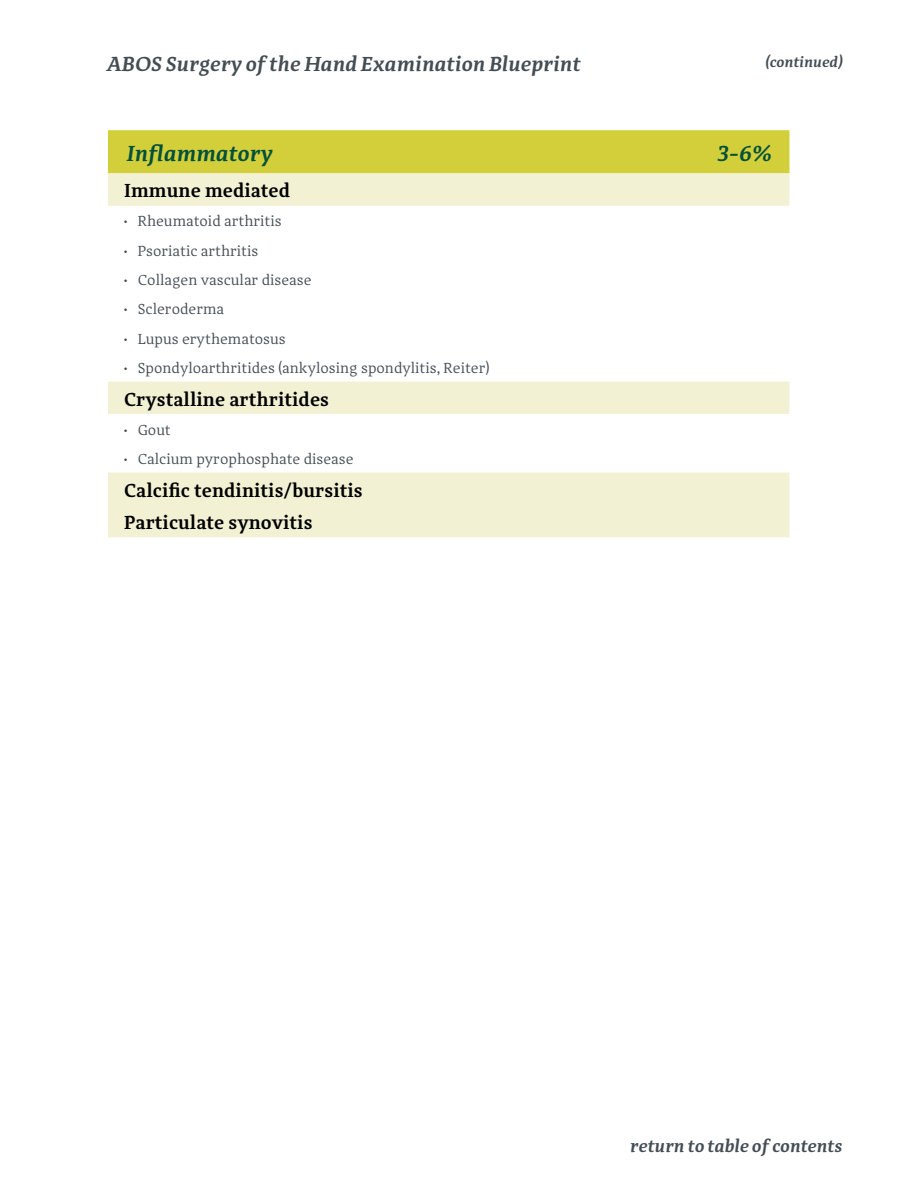
<style>
.page{position:relative;width:918px;height:1188px;background:#fff}
.page>*{position:absolute;margin:0;border:0;box-sizing:border-box;transform-origin:0 0}
.t1{font:italic 600 22.5px "Adagio Serif";color:#03513a}
.t2{font:italic 600 21px "Adagio Serif";color:#444d54}
.t3{font:600 19.5px/32.4px "Adagio Serif";color:#000}
.t4{font:italic 600 18px "Adagio Serif";color:#444d54}
.t5{font:15px "Adagio Serif";color:#444d54}
.t6{font:italic 600 15px "Adagio Serif";color:#444d54}
</style>
<div class="page">
<div style="left:108px;top:130px;width:681px;height:43px;background:#d3cf3a"></div>
<svg style="left:108px;top:173px;width:681px;height:364px"></svg>
<h2 class="t2" style="left:108px;top:51px;width:475px">ABOS Surgery of the Hand Examination Blueprint</h2>
<p class="t6" style="left:766px;top:52px;width:79px">(continued)</p>
<h1 class="t1" style="left:128px;top:139px;width:148px">Inflammatory</h1>
<h1 class="t1" style="left:718px;top:139px;width:56px">3-6%</h1>
<h3 class="t3" style="left:124px;top:175px;width:167px">Immune mediated</h3>
<p class="t5" style="left:124px;top:212px;width:159px">• Rheumatoid arthritis</p>
<p class="t5" style="left:124px;top:241px;width:136px">• Psoriatic arthritis</p>
<p class="t5" style="left:124px;top:271px;width:189px">• Collagen vascular disease</p>
<p class="t5" style="left:124px;top:300px;width:101px">• Scleroderma</p>
<p class="t5" style="left:124px;top:329px;width:163px">• Lupus erythematosus</p>
<p class="t5" style="left:124px;top:359px;width:367px">• Spondyloarthritides (ankylosing spondylitis, Reiter)</p>
<h3 class="t3" style="left:124px;top:383px;width:206px">Crystalline arthritides</h3>
<p class="t5" style="left:124px;top:420px;width:48px">• Gout</p>
<p class="t5" style="left:124px;top:450px;width:231px">• Calcium pyrophosphate disease</p>
<h3 class="t3" style="left:124px;top:474px;width:240px">Calcific tendinitis/bursitis<br>Particulate synovitis</h3>
<p class="t4" style="left:631px;top:1135px;width:214px">return to table of contents</p>
</div>
